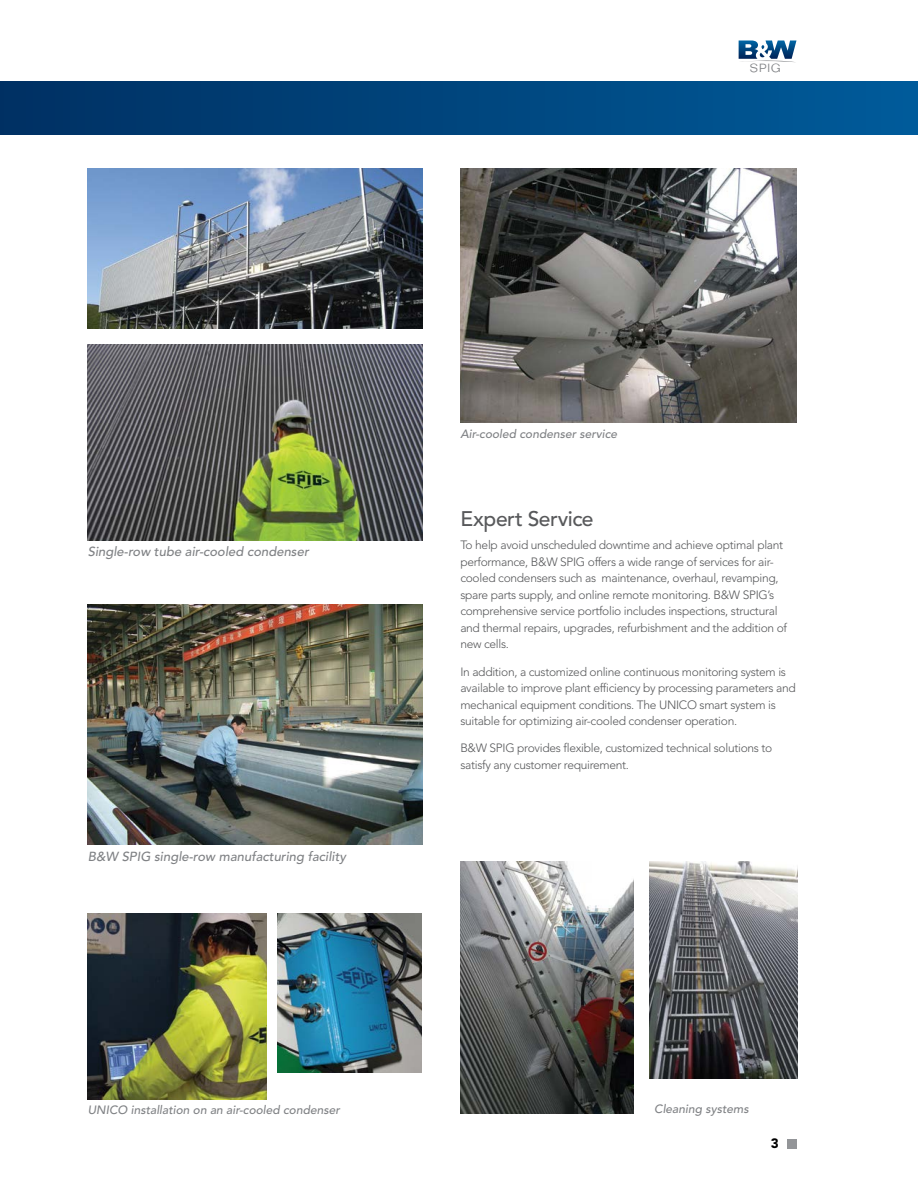
<style>
.page{position:relative;width:918px;height:1188px;background:#fff}
.page>*{position:absolute;margin:0;border:0;box-sizing:border-box;transform-origin:0 0}
.t1{font:500 21px "Avenir LT Std";letter-spacing:-.02em;color:#58595b}
.t2{font:900 13.5px "Avenir LT Std";color:#000}
.t3{font:italic 500 13.05px "Avenir LT Std";color:#808285}
.t4{font:12.45px "Folio T Ligh";color:#808285;scale:1.08 1}
.t5{font:300 12px/16.5px "Avenir LT Std";letter-spacing:-.025em;color:#58595b}
.t6{font:italic 500 12px "Avenir LT Std";color:#808285}
</style>
<div class="page">
<div style="left:787px;top:1139px;width:9px;height:10px;background:#939598"></div>
<svg style="left:739px;top:40px;width:57px;height:22px"></svg>
<img style="left:650px;top:861px;width:147px;height:217px">
<img style="left:460px;top:861px;width:174px;height:252px">
<img style="left:460px;top:169px;width:337px;height:254px">
<img style="left:278px;top:914px;width:144px;height:159px">
<img style="left:88px;top:914px;width:178px;height:186px">
<img style="left:88px;top:605px;width:335px;height:240px">
<img style="left:88px;top:345px;width:335px;height:196px">
<img style="left:88px;top:169px;width:335px;height:160px">
<div style="left:0;top:81px;width:918px;height:54px;background:linear-gradient(to right,#003062,#005b9a)"></div>
<p class="t4" style="left:750px;top:61px;width:30px">SPIG</p>
<p class="t3" style="left:88px;top:544px;width:223px">Single-row tube air-cooled condenser</p>
<p class="t3" style="left:88px;top:848px;width:260px">B&amp;W SPIG single-row manufacturing facility</p>
<p class="t6" style="left:88px;top:1103px;width:254px">UNICO installation on an air-cooled condenser</p>
<p class="t6" style="left:460px;top:427px;width:158px">Air-cooled condenser service</p>
<h1 class="t1" style="left:460px;top:507px;width:135px">Expert Service</h1>
<p class="t5" style="left:460px;top:537px;width:328px">To help avoid unscheduled downtime and achieve optimal plant performance, B&amp;W SPIG offers a wide range of services for air&shy;cooled condensers such as maintenance, overhaul, revamping, spare parts supply, and online remote monitoring. B&amp;W SPIG’s comprehensive service portfolio includes inspections, structural and thermal repairs, upgrades, refurbishment and the addition of new cells.</p>
<p class="t5" style="left:460px;top:663px;width:337px">In addition, a customized online continuous monitoring system is available to improve plant efficiency by processing parameters and mechanical equipment conditions. The UNICO smart system is suitable for optimizing air-cooled condenser operation.</p>
<p class="t5" style="left:460px;top:740px;width:313px">B&amp;W SPIG provides flexible, customized technical solutions to satisfy any customer requirement.</p>
<p class="t6" style="left:654px;top:1102px;width:96px">Cleaning systems</p>
<p class="t2" style="left:771px;top:1135px;width:9px">3</p>
</div>
